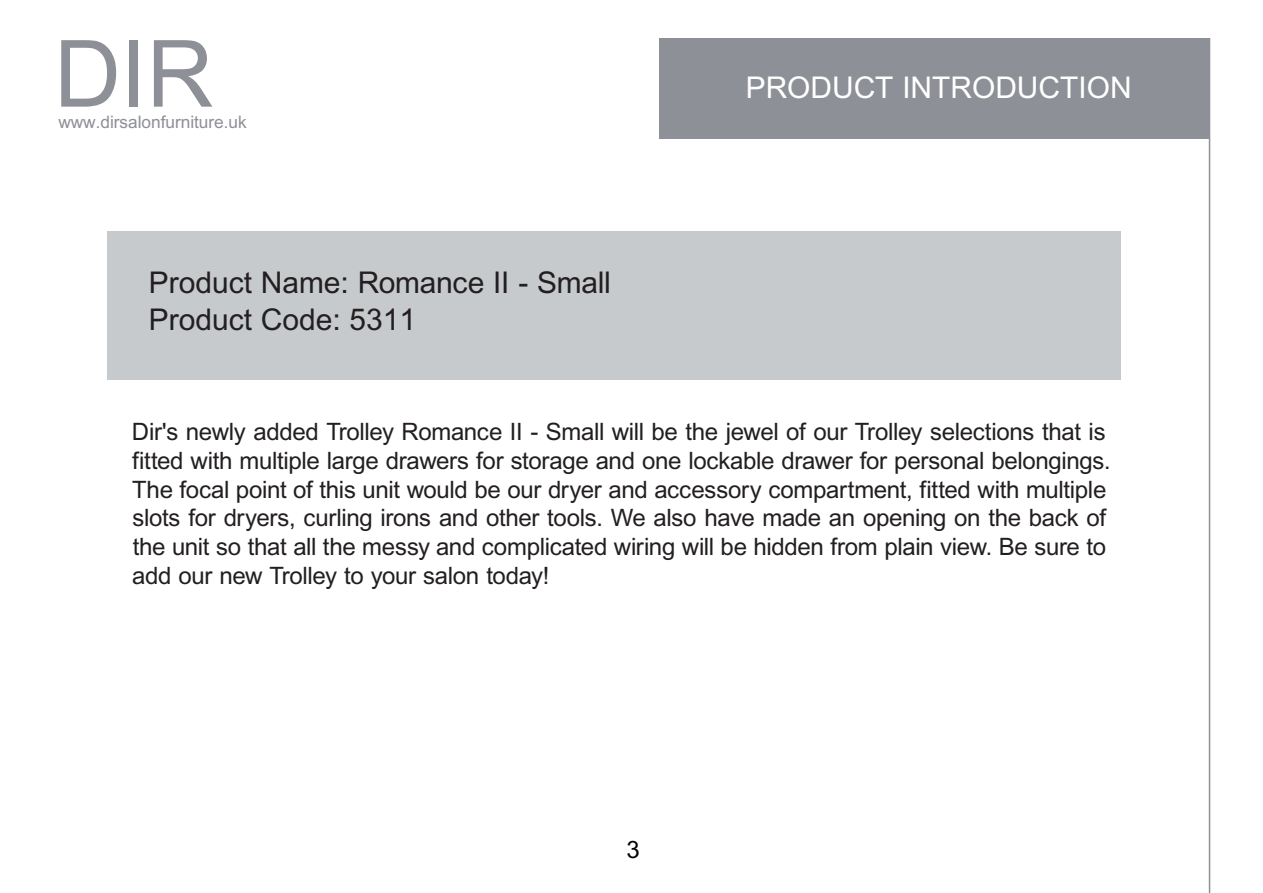
<style>
.page{position:relative;width:1263px;height:893px;background:#fff}
.page>*{position:absolute;margin:0;border:0;box-sizing:border-box;transform-origin:0 0}
.t1{font:93px "+Arial";color:#8e9097}
.t2{font:30px/37.5px "+Arial";color:#231f20}
.t3{font:30px "+Arial";color:#fff}
.t4{font:24px/28.8px "+Arial";letter-spacing:-.01em;color:#231f20}
.t5{font:24px "+Arial";color:#030303}
.t6{font:17.25px "+Arial";color:#8e9097}
</style>
<div class="page">
<div style="left:660px;top:38px;width:550px;height:101px;background:#8e9097"></div>
<hr style="left:1209px;top:38px;width:1px;height:855px;background:#8e9097">
<div style="left:107px;top:231px;width:1014px;height:148px;background:#c7cacc"></div>
<h1 class="t1" style="left:54px;top:10px;width:161px">DIR</h1>
<p class="t6" style="left:58px;top:110px;width:190px">www.dirsalonfurniture.uk</p>
<p class="t2" style="left:149px;top:264px;width:463px">Product Name: Romance II - Small<br>Product Code: 5311</p>
<p class="t3" style="left:746px;top:67px;width:387px">PRODUCT INTRODUCTION</p>
<p class="t4" style="left:132px;top:418px;width:980px">Dir's newly added Trolley Romance II - Small will be the jewel of our Trolley selections that is fitted with multiple large drawers for storage and one lockable drawer for personal belongings.<br>The focal point of this unit would be our dryer and accessory compartment, fitted with multiple slots for dryers, curling irons and other tools. We also have made an opening on the back of the unit so that all the messy and complicated wiring will be hidden from plain view. Be sure to add our new Trolley to your salon today!</p>
<p class="t5" style="left:626px;top:833px;width:15px">3</p>
</div>
